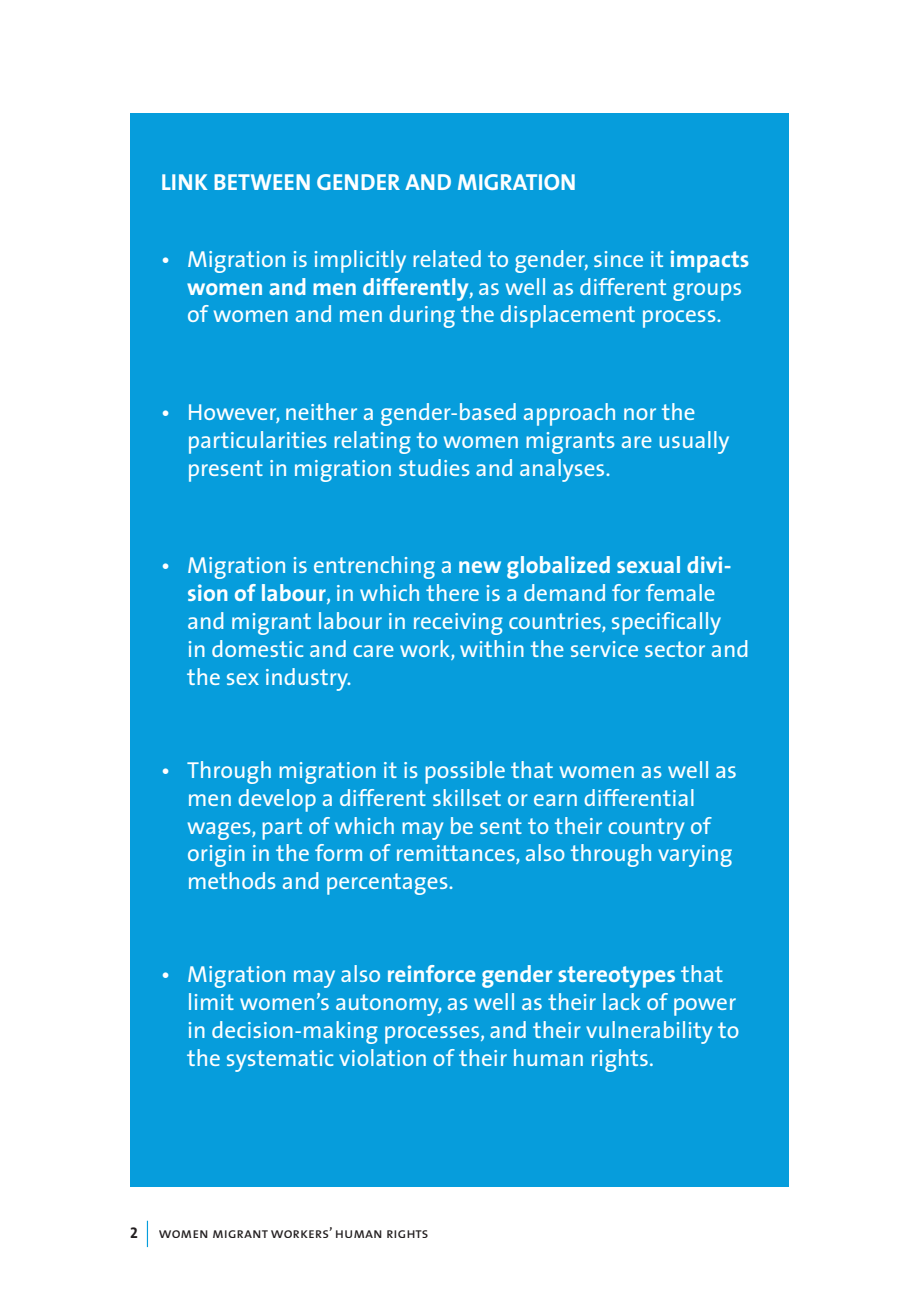
<style>
.page{position:relative;width:919px;height:1304px;background:#fff}
.page>*{position:absolute;margin:0;border:0;box-sizing:border-box;transform-origin:0 0}
.t1{font:23.2px/27.8px "The Sans";color:#fff}
.t2{font:700 23.2px "The Sans";color:#fff}
.t3{font:15.4px "The Sans Bold Caps";color:#231f20}
.t4{font:14.8px "The Sans Caps";color:#231f20}
.s1{font-weight:700}
</style>
<div class="page">
<svg style="left:147px;top:1221px;width:1px;height:26px"></svg>
<div style="left:130px;top:113px;width:658px;height:1074px;background:#069ddc"></div>
<p class="t2" style="left:161px;top:163px;width:417px">LINK BETWEEN GENDER AND MIGRATION</p>
<p class="t1" style="left:187px;top:244px;width:564px;text-indent:-26px">• Migration is implicitly related to gender, since it <span class="s1">impacts women and men differently</span>, as well as different groups of women and men during the displacement process.</p>
<p class="t1" style="left:187px;top:398px;width:544px;text-indent:-26px">• However, neither a gender-based approach nor the particularities relating to women migrants are usually present in migration studies and analyses.</p>
<p class="t1" style="left:187px;top:551px;width:563px;text-indent:-26px">• Migration is entrenching a <span class="s1">new globalized sexual divi&shy;sion of labour</span>, in which there is a demand for female and migrant labour in receiving countries, specifically<br>in domestic and care work, within the service sector and the sex industry.</p>
<p class="t1" style="left:187px;top:755px;width:551px;text-indent:-26px">• Through migration it is possible that women as well as men develop a different skillset or earn differential wages, part of which may be sent to their country of origin in the form of remittances, also through varying methods and percentages.</p>
<p class="t1" style="left:187px;top:960px;width:554px;text-indent:-26px">• Migration may also <span class="s1">reinforce gender stereotypes</span> that limit women’s autonomy, as well as their lack of power in decision-making processes, and their vulnerability to the systematic violation of their human rights.</p>
<p class="t3" style="left:130px;top:1220px;width:9px">2</p>
<p class="t4" style="left:159px;top:1221px;width:271px">women migrant workers’ human rights</p>
</div>
